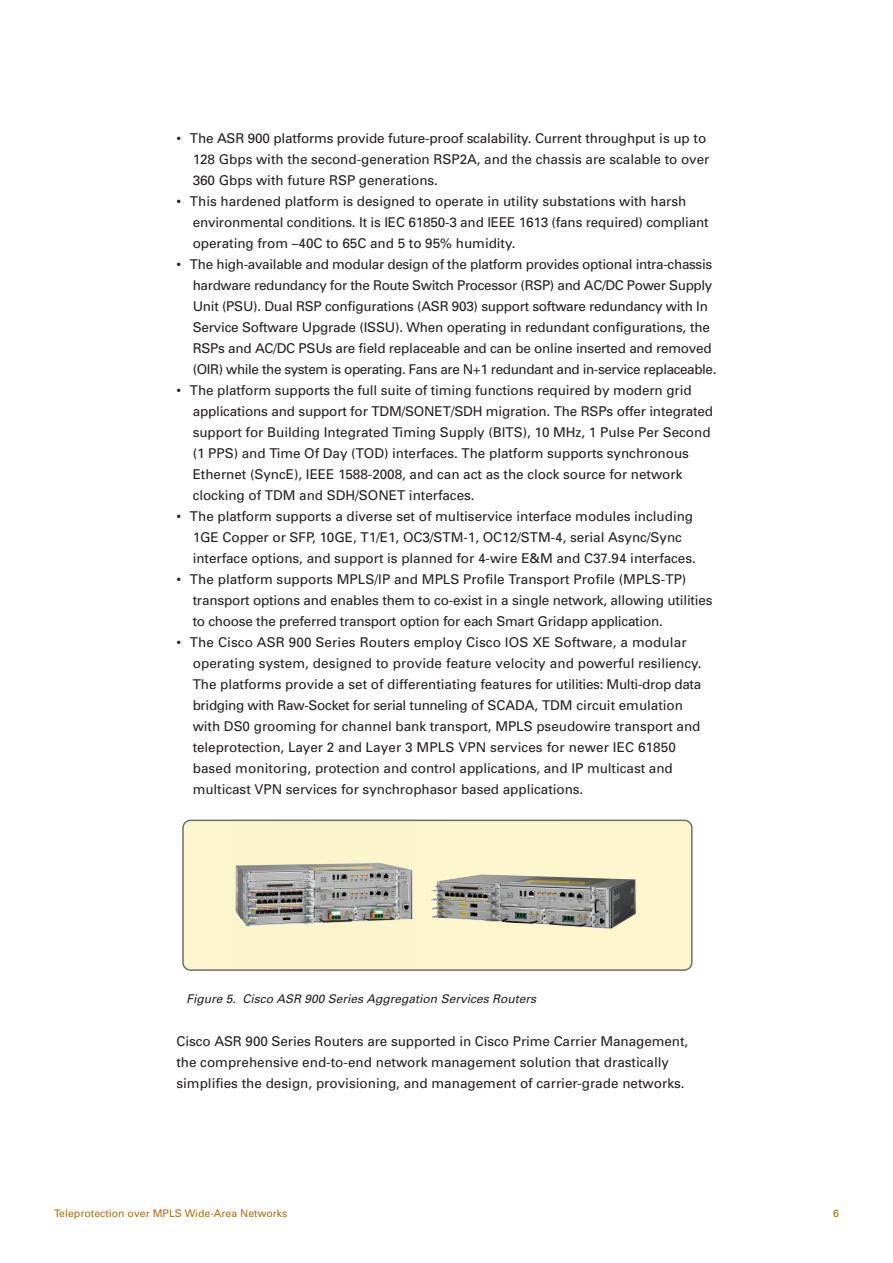
<style>
.page{position:relative;width:893px;height:1263px;background:#fff}
.page>*{position:absolute;margin:0;border:0;box-sizing:border-box;transform-origin:0 0}
.t1{font:13.5px/21px "Univers";letter-spacing:-.005em;color:#231f20}
.t2{font:13.5px/21px "Univers";letter-spacing:-.025em;color:#231f20}
.t3{font:italic 12px "Univers";color:#231f20}
.t4{font:10.5px "Univers";color:#af6e0b}
</style>
<div class="page">
<svg style="left:182px;top:819px;width:511px;height:152px;background:#f5eec9"></svg>
<img style="left:231px;top:820px;width:185px;height:148px">
<img style="left:431px;top:874px;width:205px;height:55px">
<p class="t1" style="left:193px;top:127px;width:518px;text-indent:-16px">• The ASR 900 platforms provide future-proof scalability. Current throughput is up to<br>128 Gbps with the second-generation RSP2A, and the chassis are scalable to over<br>360 Gbps with future RSP generations.</p>
<p class="t1" style="left:193px;top:190px;width:517px;text-indent:-16px">• This hardened platform is designed to operate in utility substations with harsh environmental conditions. It is IEC 61850-3 and IEEE 1613 (fans required) compliant operating from –40C to 65C and 5 to 95% humidity.</p>
<p class="t2" style="left:193px;top:253px;width:525px;text-indent:-16px">• The high-available and modular design of the platform provides optional intra-chassis hardware redundancy for the Route Switch Processor (RSP) and AC/DC Power Supply Unit (PSU). Dual RSP configurations (ASR 903) support software redundancy with In Service Software Upgrade (ISSU). When operating in redundant configurations, the RSPs and AC/DC PSUs are field replaceable and can be online inserted and removed (OIR) while the system is operating. Fans are N+1 redundant and in-service replaceable.</p>
<p class="t1" style="left:193px;top:379px;width:522px;text-indent:-16px">• The platform supports the full suite of timing functions required by modern grid applications and support for TDM/SONET/SDH migration. The RSPs offer integrated support for Building Integrated Timing Supply (BITS), 10 MHz, 1 Pulse Per Second (1 PPS) and Time Of Day (TOD) interfaces. The platform supports synchronous Ethernet (SyncE), IEEE 1588-2008, and can act as the clock source for network clocking of TDM and SDH/SONET interfaces.</p>
<p class="t1" style="left:193px;top:505px;width:505px;text-indent:-16px">• The platform supports a diverse set of multiservice interface modules including<br>1GE Copper or SFP, 10GE, T1/E1, OC3/STM-1, OC12/STM-4, serial Async/Sync interface options, and support is planned for 4-wire E&amp;M and C37.94 interfaces.</p>
<p class="t1" style="left:193px;top:568px;width:521px;text-indent:-16px">• The platform supports MPLS/IP and MPLS Profile Transport Profile (MPLS-TP) transport options and enables them to co-exist in a single network, allowing utilities to choose the preferred transport option for each Smart Gridapp application.</p>
<p class="t1" style="left:193px;top:631px;width:510px;text-indent:-16px">• The Cisco ASR 900 Series Routers employ Cisco IOS XE Software, a modular operating system, designed to provide feature velocity and powerful resiliency.<br>The platforms provide a set of differentiating features for utilities: Multi-drop data bridging with Raw-Socket for serial tunneling of SCADA, TDM circuit emulation with DS0 grooming for channel bank transport, MPLS pseudowire transport and teleprotection, Layer 2 and Layer 3 MPLS VPN services for newer IEC 61850 based monitoring, protection and control applications, and IP multicast and multicast VPN services for synchrophasor based applications.</p>
<p class="t3" style="left:187px;top:991px;width:351px">Figure 5. Cisco ASR 900 Series Aggregation Services Routers</p>
<p class="t1" style="left:176px;top:1030px;width:513px">Cisco ASR 900 Series Routers are supported in Cisco Prime Carrier Management, the comprehensive end-to-end network management solution that drastically simplifies the design, provisioning, and management of carrier-grade networks.</p>
<p class="t4" style="left:54px;top:1207px;width:235px">Teleprotection over MPLS Wide-Area Networks</p>
<p class="t4" style="left:833px;top:1207px;width:7px">6</p>
</div>
